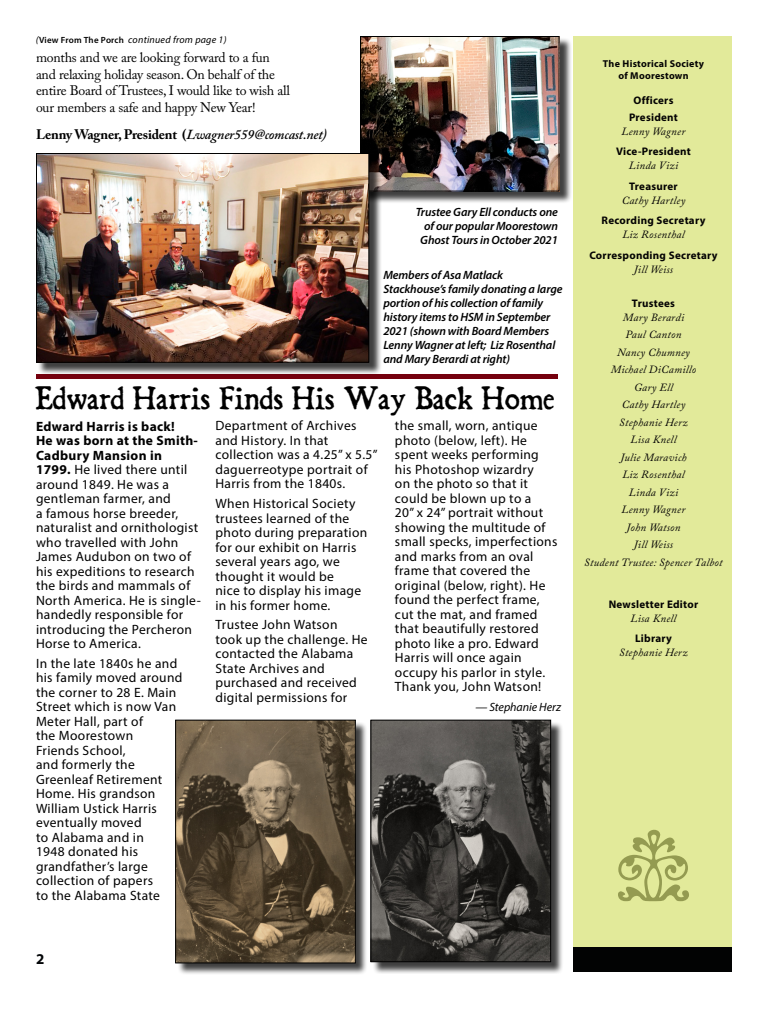
<style>
.page{position:relative;width:768px;height:1024px;background:#fff}
.page>*{position:absolute;margin:0;border:0;box-sizing:border-box;transform-origin:0 0}
.t1{font:72px "Adobe Caslon Pro";color:#949b51}
.t2{font:28px "Dominican";letter-spacing:.025em;color:#000}
.t3{font:700 15px "Myriad Pro";color:#040608}
.t4{font:13.8px/17px "Adobe Caslon Pro";letter-spacing:-.015em;color:#000}
.t5{font:italic 600 13.8px "Adobe Caslon Pro";letter-spacing:-.015em;color:#000}
.t6{font:13.5px/14.5px "Myriad Pro";letter-spacing:.025em;color:#000}
.t7{font:italic 600 12px/14px "Myriad Pro";letter-spacing:-.01em;color:#000;text-align:right}
.t8{font:italic 12px "Myriad Pro";letter-spacing:-.005em;color:#000}
.t9{font:italic 11px/17.5px "Adobe Caslon Pro";letter-spacing:.025em;color:#040303;text-align:center}
.t10{font:700 11px/16.9px "Myriad Pro";letter-spacing:.025em;color:#040303;text-align:center}
.t11{font:italic 10px "Myriad Pro";letter-spacing:.025em;color:#000}
.t12{font:700 10px/12px "Myriad Pro";letter-spacing:.025em;color:#040303;text-align:center}
.s1{font-weight:600;font-style:normal;font-size:9px}
.s2{font-weight:700;font-style:normal}
.s3{font-weight:700}
</style>
<div class="page">
<div style="left:574px;top:36px;width:158px;height:911px;background:#e2ea9a"></div>
<div style="left:574px;top:947px;width:158px;height:25px;background:#020303"></div>
<div style="left:36px;top:374px;width:522px;height:5px;background:#75000e"></div>
<div style="left:177px;top:722px;width:191px;height:253px;background:#000;opacity:.75"></div>
<img style="left:178px;top:722px;width:176px;height:239px">
<div style="left:176px;top:720px;width:180px;height:243px;border:1px solid #000"></div>
<div style="left:372px;top:722px;width:191px;height:252px;background:#000;opacity:.75"></div>
<img style="left:373px;top:722px;width:176px;height:238px">
<div style="left:371px;top:720px;width:180px;height:242px;border:1px solid #000"></div>
<div style="left:361px;top:38px;width:211px;height:166px;background:#000;opacity:.75"></div>
<img style="left:362px;top:38px;width:196px;height:152px">
<div style="left:360px;top:36px;width:200px;height:156px;border:1px solid #000"></div>
<div style="left:37px;top:155px;width:345px;height:220px;background:#000;opacity:.75"></div>
<img style="left:38px;top:155px;width:329px;height:206px">
<div style="left:36px;top:153px;width:333px;height:210px;border:1px solid #000"></div>
<p class="t11" style="left:36px;top:34px;width:192px">(<span class="s1">View From The Porch</span> continued from page 1)</p>
<p class="t4" style="left:36px;top:48px;width:256px">months and we are looking forward to a fun and relaxing holiday season. On behalf of the entire Board of Trustees, I would like to wish all our members a safe and happy New Year!</p>
<p class="t5" style="left:36px;top:126px;width:292px"><span class="s2">Lenny Wagner, President (</span>Lwagner559@comcast.net)</p>
<p class="t7" style="left:416px;top:205px;width:144px">Trustee Gary Ell conducts one of our popular Moorestown<br>Ghost Tours in October 2021</p>
<p class="t7" style="left:383px;top:268px;width:181px;text-align:left">Members of Asa Matlack<br>Stackhouse’s family donating a large portion of his collection of family history items to HSM in September<br>2021 (shown with Board Members<br>Lenny Wagner at left; Liz Rosenthal and Mary Berardi at right)</p>
<h2 class="t2" style="left:36px;top:379px;width:520px">Edward Harris Finds His Way Back Home</h2>
<p class="t6" style="left:36px;top:419px;width:166px"><span class="s3">Edward Harris is back!<br>He was born at the Smith-<br>Cadbury Mansion in<br>1799.</span> He lived there until around 1849. He was a gentleman farmer, and<br>a famous horse breeder, naturalist and ornithologist who travelled with John<br>James Audubon on two of his expeditions to research the birds and mammals of<br>North America. He is single&shy;handedly responsible for introducing the Percheron<br>Horse to America.</p>
<p class="t6" style="left:36px;top:656px;width:148px">In the late 1840s he and his family moved around the corner to 28 E. Main<br>Street which is now Van<br>Meter Hall, part of<br>the Moorestown<br>Friends School,<br>and formerly the<br>Greenleaf Retirement<br>Home. His grandson<br>William Ustick Harris eventually moved<br>to Alabama and in<br>1948 donated his grandfather’s large collection of papers<br>to the Alabama State</p>
<p class="t6" style="left:215px;top:419px;width:164px">Department of Archives and History. In that collection was a 4.25” x 5.5” daguerreotype portrait of<br>Harris from the 1840s.</p>
<p class="t6" style="left:215px;top:496px;width:153px">When Historical Society trustees learned of the photo during preparation for our exhibit on Harris several years ago, we thought it would be<br>nice to display his image in his former home.</p>
<p class="t6" style="left:215px;top:617px;width:154px">Trustee John Watson<br>took up the challenge. He contacted the Alabama<br>State Archives and purchased and received digital permissions for</p>
<p class="t6" style="left:395px;top:418px;width:164px">the small, worn, antique photo (below, left). He spent weeks performing his Photoshop wizardry<br>on the photo so that it could be blown up to a<br>20” x 24” portrait without showing the multitude of small specks, imperfections and marks from an oval frame that covered the original (below, right). He found the perfect frame, cut the mat, and framed that beautifully restored photo like a pro. Edward<br>Harris will once again occupy his parlor in style.<br>Thank you, John Watson!</p>
<p class="t8" style="left:475px;top:699px;width:87px">— Stephanie Herz</p>
<p class="t3" style="left:36px;top:949px;width:10px">2</p>
<p class="t12" style="left:603px;top:57px;width:103px">The Historical Society of Moorestown</p>
<p class="t10" style="left:629px;top:92px;width:50px">Officers<br>President</p>
<p class="t9" style="left:622px;top:122px;width:65px">Lenny Wagner</p>
<p class="t10" style="left:616px;top:143px;width:76px">Vice-President</p>
<p class="t9" style="left:629px;top:157px;width:51px">Linda Vizi</p>
<p class="t10" style="left:629px;top:177px;width:50px">Treasurer</p>
<p class="t9" style="left:622px;top:191px;width:65px">Cathy Hartley</p>
<p class="t10" style="left:602px;top:212px;width:105px">Recording Secretary</p>
<p class="t9" style="left:622px;top:226px;width:64px">Liz Rosenthal</p>
<p class="t10" style="left:589px;top:246px;width:130px">Corresponding Secretary</p>
<p class="t9" style="left:634px;top:260px;width:41px">Jill Weiss</p>
<p class="t10" style="left:632px;top:294px;width:45px">Trustees</p>
<p class="t9" style="left:584px;top:308px;width:140px">Mary Berardi<br>Paul Canton<br>Nancy Chumney<br>Michael DiCamillo<br>Gary Ell<br>Cathy Hartley<br>Stephanie Herz<br>Lisa Knell<br>Julie Maravich<br>Liz Rosenthal<br>Linda Vizi<br>Lenny Wagner<br>John Watson<br>Jill Weiss<br>Student Trustee: Spencer Talbot</p>
<p class="t10" style="left:609px;top:596px;width:91px">Newsletter Editor</p>
<p class="t9" style="left:631px;top:609px;width:47px">Lisa Knell</p>
<p class="t10" style="left:635px;top:630px;width:38px">Library</p>
<p class="t9" style="left:619px;top:644px;width:70px">Stephanie Herz</p>
<h1 class="t1" style="left:618px;top:834px;width:73px">b</h1>
</div>
